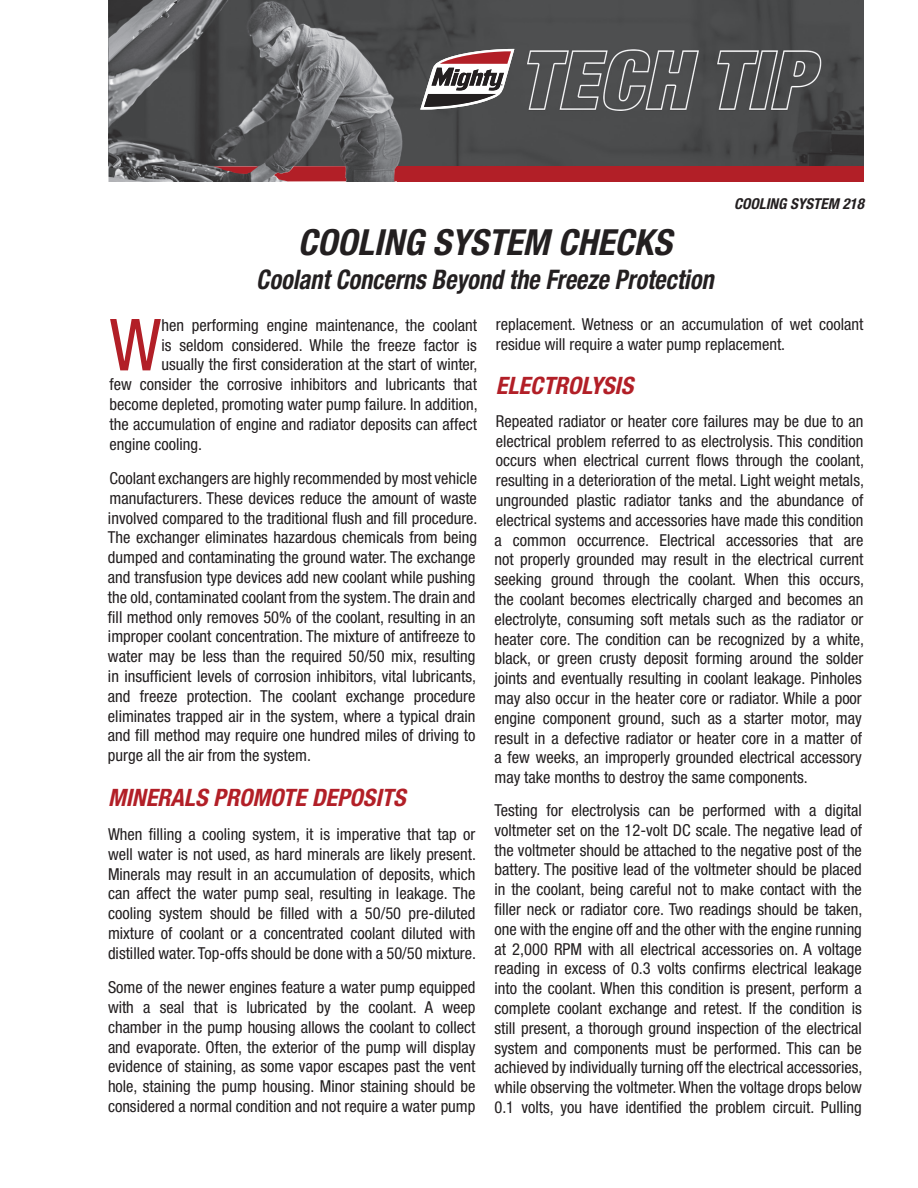
<style>
.page{position:relative;width:918px;height:1188px;background:#fff}
.page>*{position:absolute;margin:0;border:0;box-sizing:border-box;transform-origin:0 0}
.t1{font:condensed 72px "Helvetica Neue LT Std";color:#b21f27}
.t2{font:italic 700 condensed 36px "Helvetica Neue LT Std";color:#231f20}
.t3{font:italic 700 condensed 27px "Helvetica Neue LT Std";color:#231f20;scale:.9 1}
.t4{font:italic 700 condensed 24px "Helvetica Neue LT Std";color:#b21f27}
.t5{font:condensed 16.5px/19.8px "Helvetica Neue LT Std";color:#231f20}
.t6{font:italic 700 condensed 15px "Helvetica Neue LT Std";color:#231f20}
</style>
<div class="page">
<img style="left:108px;top:0;width:756px;height:166px">
<div style="left:397px;top:166px;width:467px;height:15px;background:#b21f27"></div>
<img style="left:108px;top:166px;width:286px;height:15px">
<svg style="left:420px;top:49px;width:94px;height:61px"></svg>
<svg style="left:213px;top:166px;width:45px;height:8px"></svg>
<svg style="left:274px;top:166px;width:72px;height:15px"></svg>
<svg style="left:394px;top:166px;width:3px;height:15px"></svg>
<h2 class="t2" style="left:298px;top:221px;width:375px">COOLING SYSTEM CHECKS</h2>
<h3 class="t3" style="left:256px;top:263px;width:510px">Coolant Concerns Beyond the Freeze Protection</h3>
<p class="t6" style="left:734px;top:195px;width:131px">COOLING SYSTEM 218</p>
<h1 class="t1" style="left:110px;top:303px;width:53px">W</h1>
<p class="t5" style="left:161px;top:315px;width:317px">hen performing engine maintenance, the coolant</p>
<p class="t5" style="left:161px;top:335px;width:317px">is seldom considered. While the freeze factor is</p>
<p class="t5" style="left:161px;top:355px;width:318px">usually the first consideration at the start of winter,</p>
<p class="t5" style="left:109px;top:374px;width:369px">few consider the corrosive inhibitors and lubricants that</p>
<p class="t5" style="left:109px;top:394px;width:370px">become depleted, promoting water pump failure. In addition,</p>
<p class="t5" style="left:109px;top:414px;width:369px">the accumulation of engine and radiator deposits can affect</p>
<p class="t5" style="left:109px;top:434px;width:94px">engine cooling.</p>
<p class="t5" style="left:108px;top:468px;width:371px">Coolant exchangers are highly recommended by most vehicle manufacturers. These devices reduce the amount of waste involved compared to the traditional flush and fill procedure.<br>The exchanger eliminates hazardous chemicals from being dumped and contaminating the ground water. The exchange and transfusion type devices add new coolant while pushing the old, contaminated coolant from the system. The drain and fill method only removes 50% of the coolant, resulting in an improper coolant concentration. The mixture of antifreeze to water may be less than the required 50/50 mix, resulting in insufficient levels of corrosion inhibitors, vital lubricants, and freeze protection. The coolant exchange procedure eliminates trapped air in the system, where a typical drain and fill method may require one hundred miles of driving to purge all the air from the system.</p>
<h3 class="t4" style="left:108px;top:783px;width:299px">MINERALS PROMOTE DEPOSITS</h3>
<p class="t5" style="left:108px;top:824px;width:370px;text-align:justify">When filling a cooling system, it is imperative that tap or well water is not used, as hard minerals are likely present.<br>Minerals may result in an accumulation of deposits, which can affect the water pump seal, resulting in leakage. The cooling system should be filled with a 50/50 pre-diluted mixture of coolant or a concentrated coolant diluted with distilled water. Top-offs should be done with a 50/50 mixture.</p>
<p class="t5" style="left:108px;top:977px;width:369px;text-align:justify">Some of the newer engines feature a water pump equipped with a seal that is lubricated by the coolant. A weep chamber in the pump housing allows the coolant to collect and evaporate. Often, the exterior of the pump will display evidence of staining, as some vapor escapes past the vent hole, staining the pump housing. Minor staining should be considered a normal condition and not require a water pump</p>
<p class="t5" style="left:496px;top:315px;width:369px">replacement. Wetness or an accumulation of wet coolant residue will require a water pump replacement.</p>
<h3 class="t4" style="left:496px;top:370px;width:139px">ELECTROLYSIS</h3>
<p class="t5" style="left:494px;top:411px;width:371px">Repeated radiator or heater core failures may be due to an electrical problem referred to as electrolysis. This condition occurs when electrical current flows through the coolant, resulting in a deterioration of the metal. Light weight metals, ungrounded plastic radiator tanks and the abundance of electrical systems and accessories have made this condition a common occurrence. Electrical accessories that are not properly grounded may result in the electrical current seeking ground through the coolant. When this occurs, the coolant becomes electrically charged and becomes an electrolyte, consuming soft metals such as the radiator or heater core. The condition can be recognized by a white, black, or green crusty deposit forming around the solder joints and eventually resulting in coolant leakage. Pinholes may also occur in the heater core or radiator. While a poor engine component ground, such as a starter motor, may result in a defective radiator or heater core in a matter of a few weeks, an improperly grounded electrical accessory may take months to destroy the same components.</p>
<p class="t5" style="left:494px;top:800px;width:370px;text-align:justify">Testing for electrolysis can be performed with a digital voltmeter set on the 12-volt DC scale. The negative lead of the voltmeter should be attached to the negative post of the battery. The positive lead of the voltmeter should be placed in the coolant, being careful not to make contact with the filler neck or radiator core. Two readings should be taken, one with the engine off and the other with the engine running at 2,000 RPM with all electrical accessories on. A voltage reading in excess of 0.3 volts confirms electrical leakage into the coolant. When this condition is present, perform a complete coolant exchange and retest. If the condition is still present, a thorough ground inspection of the electrical system and components must be performed. This can be achieved by individually turning off the electrical accessories, while observing the voltmeter. When the voltage drops below 0.1 volts, you have identified the problem circuit. Pulling</p>
</div>
